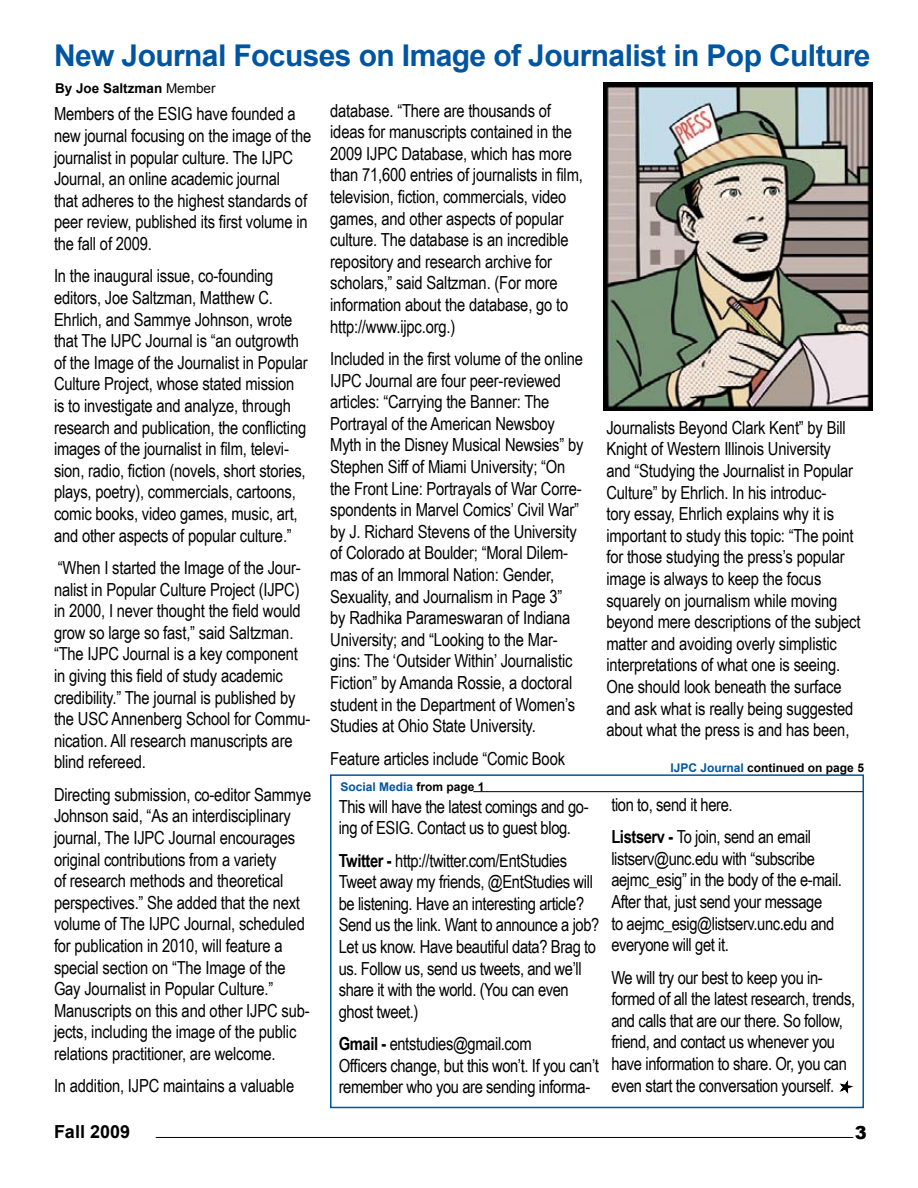
<style>
.page{position:relative;width:918px;height:1188px;background:#fff}
.page>*{position:absolute;margin:0;border:0;box-sizing:border-box;transform-origin:0 0}
.t1{font:700 30px "Arial";letter-spacing:-.02em;color:#0055a1}
.t2{font:18px/21.6px "Arial Narrow";letter-spacing:-.01em;color:#000}
.t3{font:700 18px "Arial";color:#000}
.t4{font:900 18px "Arial";color:#000}
.t5{font:700 13.5px "Arial";color:#000}
.t6{font:700 12px "Arial";color:#000}
.t7{font:700 12px "Arial";color:#0055a1}
.s1{font-weight:400}
.s2{color:#000}
.s3{color:#0055a1}
.s4{font-weight:700}
</style>
<div class="page">
<hr style="left:156px;top:1137px;width:697px;height:1px;background:#000">
<hr style="left:473px;top:791px;width:391px;height:1px;background:#000">
<div style="left:330px;top:774px;width:534px;height:334px;border:2px solid #0055a1"></div>
<img style="left:603px;top:82px;width:270px;height:328px">
<svg style="left:839px;top:1080px;width:14px;height:14px"></svg>
<h1 class="t1" style="left:54px;top:36px;width:818px">New Journal Focuses on Image of Journalist in Pop Culture</h1>
<p class="t5" style="left:55px;top:79px;width:162px">By Joe Saltzman <span class="s1">Member</span></p>
<p class="t2" style="left:54px;top:103px;width:259px">Members of the ESIG have founded a new journal focusing on the image of the journalist in popular culture. The IJPC Journal, an online academic journal<br>that adheres to the highest standards of peer review, published its first volume in the fall of 2009.</p>
<p class="t2" style="left:54px;top:265px;width:255px">In the inaugural issue, co-founding editors, Joe Saltzman, Matthew C.<br>Ehrlich, and Sammye Johnson, wrote that The IJPC Journal is “an outgrowth of the Image of the Journalist in Popular Culture Project, whose stated mission is to investigate and analyze, through research and publication, the conflicting images of the journalist in film, televi&shy;sion, radio, fiction (novels, short stories, plays, poetry), commercials, cartoons, comic books, video games, music, art, and other aspects of popular culture.”</p>
<p class="t2" style="left:54px;top:556px;width:258px">“When I started the Image of the Jour&shy;nalist in Popular Culture Project (IJPC) in 2000, I never thought the field would grow so large so fast,” said Saltzman. “The IJPC Journal is a key component in giving this field of study academic credibility.” The journal is published by the USC Annenberg School for Commu&shy;nication. All research manuscripts are blind refereed.</p>
<p class="t2" style="left:54px;top:783px;width:259px">Directing submission, co-editor Sammye Johnson said, “As an interdisciplinary journal, The IJPC Journal encourages original contributions from a variety<br>of research methods and theoretical perspectives.” She added that the next volume of The IJPC Journal, scheduled for publication in 2010, will feature a special section on “The Image of the Gay Journalist in Popular Culture.” Manuscripts on this and other IJPC sub&shy;jects, including the image of the public relations practitioner, are welcome.</p>
<p class="t2" style="left:54px;top:1075px;width:242px">In addition, IJPC maintains a valuable</p>
<p class="t2" style="left:330px;top:99px;width:254px">database. “There are thousands of ideas for manuscripts contained in the 2009 IJPC Database, which has more than 71,600 entries of journalists in film, television, fiction, commercials, video games, and other aspects of popular culture. The database is an incredible repository and research archive for scholars,” said Saltzman. (For more information about the database, go to http://www.ijpc.org.)</p>
<p class="t2" style="left:330px;top:347px;width:255px">Included in the first volume of the online IJPC Journal are four peer-reviewed articles: “Carrying the Banner: The Portrayal of the American Newsboy Myth in the Disney Musical Newsies” by Stephen Siff of Miami University; “On the Front Line: Portrayals of War Corre&shy;spondents in Marvel Comics’ Civil War” by J. Richard Stevens of the University of Colorado at Boulder; “Moral Dilem&shy;mas of an Immoral Nation: Gender, Sexuality, and Journalism in Page 3”<br>by Radhika Parameswaran of Indiana University; and “Looking to the Mar&shy;gins: The ‘Outsider Within’ Journalistic Fiction” by Amanda Rossie, a doctoral student in the Department of Women’s Studies at Ohio State University.</p>
<p class="t2" style="left:330px;top:747px;width:236px">Feature articles include “Comic Book</p>
<p class="t7" style="left:340px;top:779px;width:146px">Social Media <span class="s2">from page 1</span></p>
<p class="t2" style="left:606px;top:416px;width:256px">Journalists Beyond Clark Kent” by Bill Knight of Western Illinois University<br>and “Studying the Journalist in Popular Culture” by Ehrlich. In his introduc-<br>tory essay, Ehrlich explains why it is important to study this topic: “The point for those studying the press’s popular image is always to keep the focus squarely on journalism while moving beyond mere descriptions of the subject matter and avoiding overly simplistic interpretations of what one is seeing.<br>One should look beneath the surface and ask what is really being suggested about what the press is and has been,</p>
<p class="t6" style="left:671px;top:760px;width:195px"><span class="s3">IJPC Journal</span> continued on page 5</p>
<p class="t2" style="left:339px;top:795px;width:251px">This will have the latest comings and go&shy;ing of ESIG. Contact us to guest blog.</p>
<p class="t2" style="left:339px;top:849px;width:262px"><span class="s4">Twitter -</span> http://twitter.com/EntStudies Tweet away my friends, @EntStudies will be listening. Have an interesting article?<br>Send us the link. Want to announce a job?<br>Let us know. Have beautiful data? Brag to us. Follow us, send us tweets, and we’ll share it with the world. (You can even ghost tweet.)</p>
<p class="t2" style="left:339px;top:1032px;width:262px"><span class="s4">Gmail -</span> entstudies@gmail.com<br>Officers change, but this won’t. If you can’t remember who you are sending informa-</p>
<p class="t2" style="left:611px;top:788px;width:201px;line-height:32.4px">tion to, send it here.<br><span class="s4">Listserv -</span> To join, send an email</p>
<p class="t2" style="left:611px;top:847px;width:232px">listserv@unc.edu with “subscribe aejmc_esig” in the body of the e-mail.<br>After that, just send your message<br>to aejmc_esig@listserv.unc.edu and everyone will get it.</p>
<p class="t2" style="left:611px;top:966px;width:245px">We will try our best to keep you in&shy;formed of all the latest research, trends, and calls that are our there. So follow, friend, and contact us whenever you have information to share. Or, you can even start the conversation yourself.</p>
<p class="t3" style="left:54px;top:1119px;width:78px">Fall 2009</p>
<p class="t4" style="left:855px;top:1119px;width:14px">3</p>
</div>
